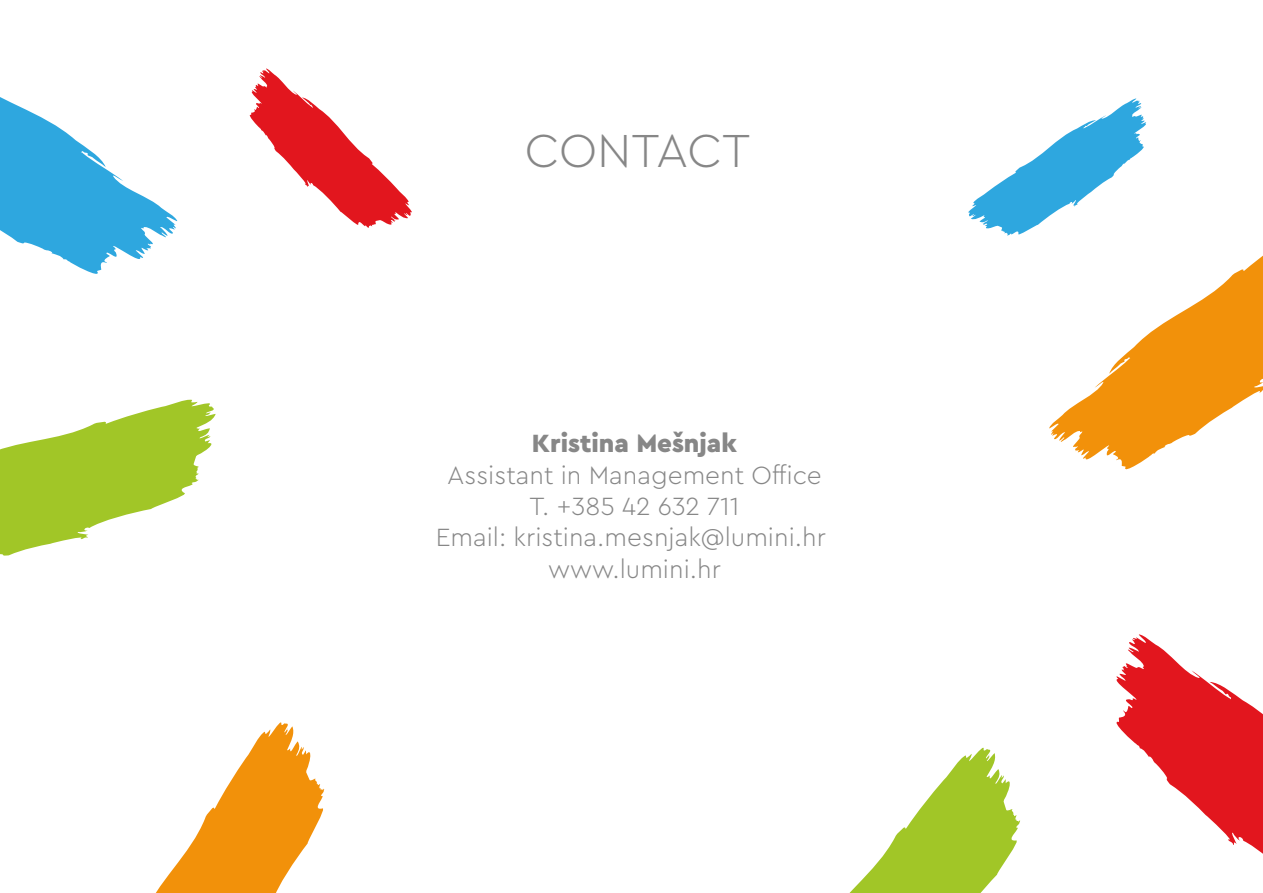
<style>
.page{position:relative;width:1263px;height:893px;background:#fff}
.page>*{position:absolute;margin:0;border:0;box-sizing:border-box;transform-origin:0 0}
.t1{font:300 48.6px "Cera Pro";letter-spacing:-.005em;color:#878787}
.t2{font:300 26.1px/31.3px "Cera Pro";color:#878787;text-align:center}
.t3{font:900 26.1px "Cera Pro";color:#878787}
</style>
<div class="page">
<svg style="left:1049px;top:256px;width:213px;height:214px"></svg>
<svg style="left:1116px;top:634px;width:146px;height:219px"></svg>
<svg style="left:249px;top:68px;width:163px;height:160px"></svg>
<svg style="left:849px;top:747px;width:172px;height:146px"></svg>
<svg style="left:1px;top:399px;width:215px;height:157px"></svg>
<svg style="left:1px;top:97px;width:177px;height:177px;fill:#2ea7df"></svg>
<svg style="left:968px;top:98px;width:178px;height:138px"></svg>
<svg style="left:156px;top:722px;width:169px;height:171px"></svg>
<h1 class="t1" style="left:525px;top:118px;width:227px">CONTACT</h1>
<p class="t3" style="left:532px;top:426px;width:206px">Kristina Mešnjak</p>
<p class="t2" style="left:436px;top:458px;width:392px">Assistant in Management Office<br>T. +385 42 632 711<br>Email: kristina.mesnjak@lumini.hr www.lumini.hr</p>
</div>
